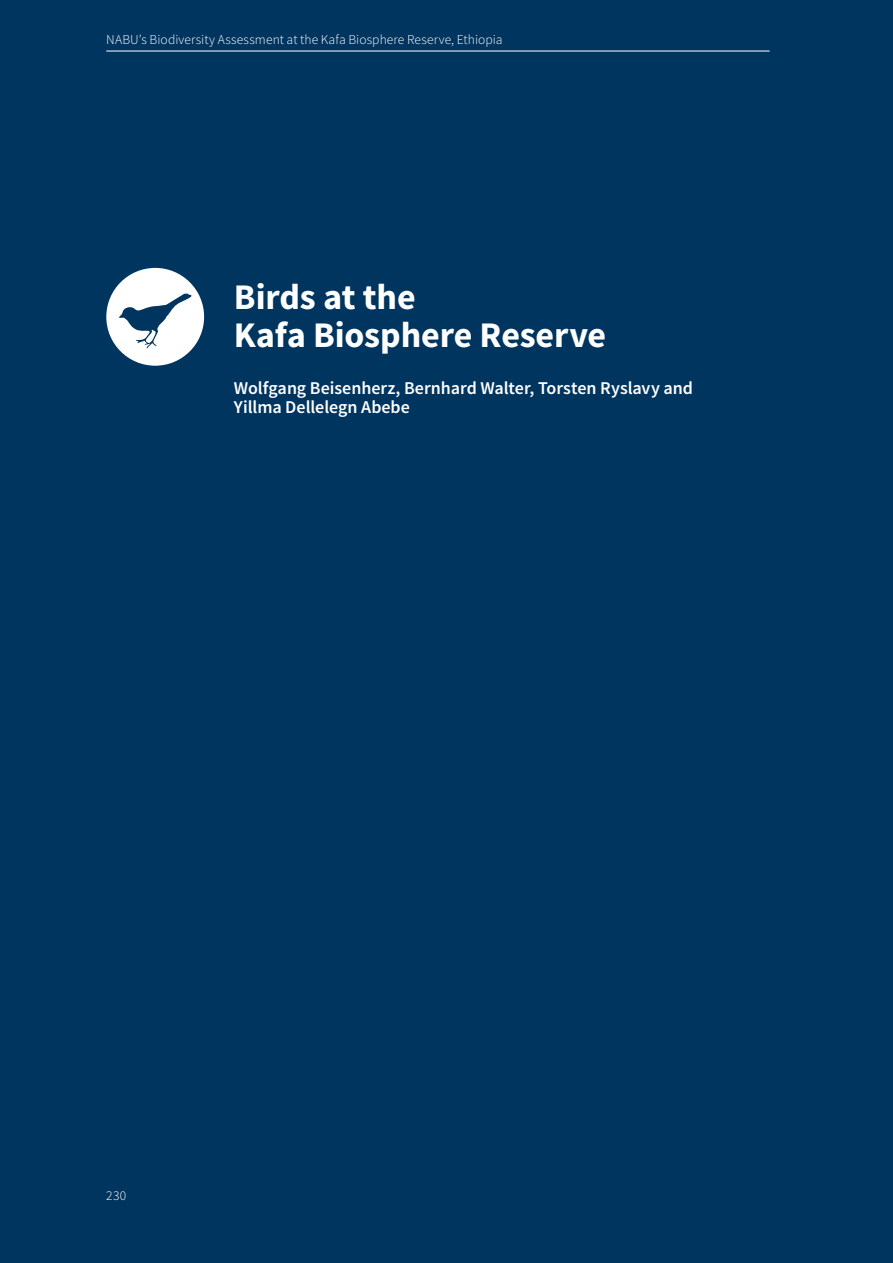
<style>
.page{position:relative;width:893px;height:1263px;background:#003560}
.page>*{position:absolute;margin:0;border:0;box-sizing:border-box;transform-origin:0 0}
.t1{font:700 36px/37.5px "Source Sans Pro";letter-spacing:-.005em;color:#fff}
.t2{font:600 18px/18.8px "Source Sans Pro";color:#fff}
.t3{font:300 13.5px "Source Sans Pro";letter-spacing:.01em;color:#fff}
</style>
<div class="page">
<hr style="left:106px;top:51px;width:664px;height:1px;background:#fff">
<div style="left:106px;top:268px;width:98px;height:98px;background:#fff;border-radius:50%"></div>
<svg style="left:119px;top:294px;width:72px;height:55px"></svg>
<p class="t3" style="left:106px;top:31px;width:398px">NABU’s Biodiversity Assessment at the Kafa Biosphere Reserve, Ethiopia</p>
<h1 class="t1" style="left:234px;top:280px;width:374px">Birds at the<br>Kafa Biosphere Reserve</h1>
<p class="t2" style="left:234px;top:379px;width:461px">Wolfgang Beisenherz, Bernhard Walter, Torsten Ryslavy and<br>Yillma Dellelegn Abebe</p>
<p class="t3" style="left:106px;top:1187px;width:21px">230</p>
</div>
